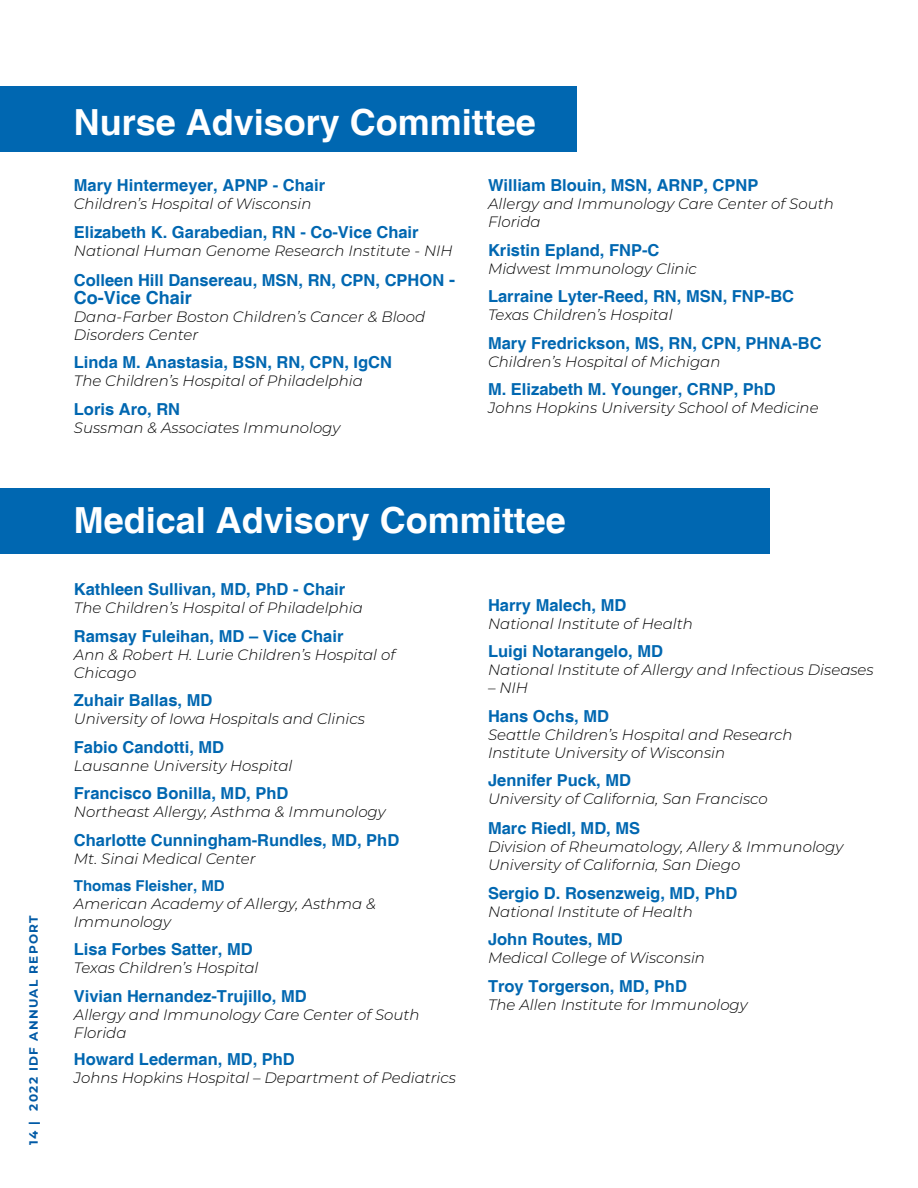
<style>
.page{position:relative;width:918px;height:1188px;background:#fff}
.page>*{position:absolute;margin:0;border:0;box-sizing:border-box;transform-origin:0 0}
.t1{font:700 36px "Helvetica";color:#fff}
.t2{font:700 18px "Helvetica";color:#0067b1}
.t3{font:700 16.5px "Helvetica";color:#0067b1}
.t4{font:italic 300 15px/18px "Montserrat";color:#000}
.t5{font:700 15px "Helvetica";color:#0067b1}
.t6{font:700 12px "Montserrat";letter-spacing:.11em;color:#005aa6}
.s1{font-size:18px}
</style>
<div class="page">
<div style="left:0;top:488px;width:770px;height:66px;background:#0067b1"></div>
<div style="left:0;top:86px;width:577px;height:66px;background:#0067b1"></div>
<p class="t6" style="left:25px;top:1145px;width:232px;rotate:-90deg">14 | 2022 IDF ANNUAL REPORT</p>
<h1 class="t1" style="left:74px;top:100px;width:464px">Nurse Advisory Committee</h1>
<p class="t3" style="left:74px;top:175px;width:253px">Mary Hintermeyer, APNP - Chair</p>
<p class="t4" style="left:74px;top:194px;width:239px">Children’s Hospital of Wisconsin</p>
<p class="t3" style="left:74px;top:222px;width:346px">Elizabeth K. Garabedian, RN - Co-Vice Chair</p>
<p class="t4" style="left:74px;top:241px;width:380px">National Human Genome Research Institute - NIH</p>
<p class="t3" style="left:74px;top:270px;width:383px">Colleen Hill Dansereau, MSN, RN, CPN, CPHON <span class="s1">-</span></p>
<p class="t2" style="left:74px;top:286px;width:120px">Co-Vice Chair</p>
<p class="t4" style="left:74px;top:307px;width:353px">Dana-Farber Boston Children’s Cancer &amp; Blood<br>Disorders Center</p>
<p class="t3" style="left:74px;top:352px;width:320px">Linda M. Anastasia, BSN, RN, CPN, IgCN</p>
<p class="t4" style="left:74px;top:371px;width:291px">The Children’s Hospital of Philadelphia</p>
<p class="t3" style="left:74px;top:399px;width:108px">Loris Aro, RN</p>
<p class="t4" style="left:74px;top:418px;width:268px">Sussman &amp; Associates Immunology</p>
<p class="t3" style="left:488px;top:175px;width:272px">William Blouin, MSN, ARNP, CPNP</p>
<p class="t4" style="left:488px;top:194px;width:347px">Allergy and Immunology Care Center of South<br>Florida</p>
<p class="t3" style="left:488px;top:240px;width:173px">Kristin Epland, FNP-C</p>
<p class="t4" style="left:488px;top:259px;width:210px">Midwest Immunology Clinic</p>
<p class="t3" style="left:488px;top:286px;width:308px">Larraine Lyter-Reed, RN, MSN, FNP-BC</p>
<p class="t4" style="left:488px;top:305px;width:186px">Texas Children’s Hospital</p>
<p class="t3" style="left:488px;top:333px;width:335px">Mary Fredrickson, MS, RN, CPN, PHNA-BC</p>
<p class="t4" style="left:488px;top:352px;width:234px">Children’s Hospital of Michigan</p>
<p class="t3" style="left:488px;top:379px;width:289px">M. Elizabeth M. Younger, CRNP, PhD</p>
<p class="t4" style="left:488px;top:398px;width:332px">Johns Hopkins University School of Medicine</p>
<h1 class="t1" style="left:74px;top:498px;width:494px">Medical Advisory Committee</h1>
<p class="t3" style="left:74px;top:579px;width:273px">Kathleen Sullivan, MD, PhD - Chair</p>
<p class="t4" style="left:74px;top:598px;width:291px">The Children’s Hospital of Philadelphia</p>
<p class="t3" style="left:74px;top:626px;width:271px">Ramsay Fuleihan, MD – Vice Chair</p>
<p class="t4" style="left:74px;top:645px;width:323px">Ann &amp; Robert H. Lurie Children’s Hospital of<br>Chicago</p>
<p class="t3" style="left:74px;top:690px;width:140px">Zuhair Ballas, MD</p>
<p class="t4" style="left:74px;top:709px;width:293px">University of Iowa Hospitals and Clinics</p>
<p class="t3" style="left:74px;top:737px;width:152px">Fabio Candotti, MD</p>
<p class="t4" style="left:74px;top:756px;width:220px">Lausanne University Hospital</p>
<p class="t3" style="left:74px;top:783px;width:216px">Francisco Bonilla, MD, PhD</p>
<p class="t4" style="left:74px;top:802px;width:313px">Northeast Allergy, Asthma &amp; Immunology</p>
<p class="t3" style="left:74px;top:830px;width:327px">Charlotte Cunningham-Rundles, MD, PhD</p>
<p class="t4" style="left:74px;top:849px;width:183px">Mt. Sinai Medical Center</p>
<p class="t5" style="left:74px;top:876px;width:152px">Thomas Fleisher, MD</p>
<p class="t4" style="left:74px;top:894px;width:304px">American Academy of Allergy, Asthma &amp;<br>Immunology</p>
<p class="t3" style="left:74px;top:939px;width:180px">Lisa Forbes Satter, MD</p>
<p class="t4" style="left:74px;top:958px;width:186px">Texas Children’s Hospital</p>
<p class="t3" style="left:74px;top:986px;width:234px">Vivian Hernandez-Trujillo, MD</p>
<p class="t4" style="left:74px;top:1005px;width:347px">Allergy and Immunology Care Center of South<br>Florida</p>
<p class="t3" style="left:74px;top:1049px;width:222px">Howard Lederman, MD, PhD</p>
<p class="t4" style="left:74px;top:1068px;width:384px">Johns Hopkins Hospital – Department of Pediatrics</p>
<p class="t3" style="left:488px;top:595px;width:140px">Harry Malech, MD</p>
<p class="t4" style="left:488px;top:614px;width:206px">National Institute of Health</p>
<p class="t3" style="left:488px;top:641px;width:177px">Luigi Notarangelo, MD</p>
<p class="t4" style="left:488px;top:660px;width:387px">National Institute of Allergy and Infectious Diseases</p>
<p class="t4" style="left:488px;top:678px;width:42px">– NIH</p>
<p class="t3" style="left:488px;top:706px;width:123px">Hans Ochs, MD</p>
<p class="t4" style="left:488px;top:725px;width:306px">Seattle Children’s Hospital and Research<br>Institute University of Wisconsin</p>
<p class="t3" style="left:488px;top:770px;width:145px">Jennifer Puck, MD</p>
<p class="t4" style="left:488px;top:789px;width:281px">University of California, San Francisco</p>
<p class="t3" style="left:488px;top:818px;width:154px">Marc Riedl, MD, MS</p>
<p class="t4" style="left:488px;top:837px;width:357px">Division of Rheumatology, Allery &amp; Immunology<br>University of California, San Diego</p>
<p class="t3" style="left:488px;top:883px;width:251px">Sergio D. Rosenzweig, MD, PhD</p>
<p class="t4" style="left:488px;top:902px;width:206px">National Institute of Health</p>
<p class="t3" style="left:488px;top:929px;width:136px">John Routes, MD</p>
<p class="t4" style="left:488px;top:948px;width:219px">Medical College of Wisconsin</p>
<p class="t3" style="left:488px;top:976px;width:200px">Troy Torgerson, MD, PhD</p>
<p class="t4" style="left:488px;top:995px;width:261px">The Allen Institute for Immunology</p>
</div>
